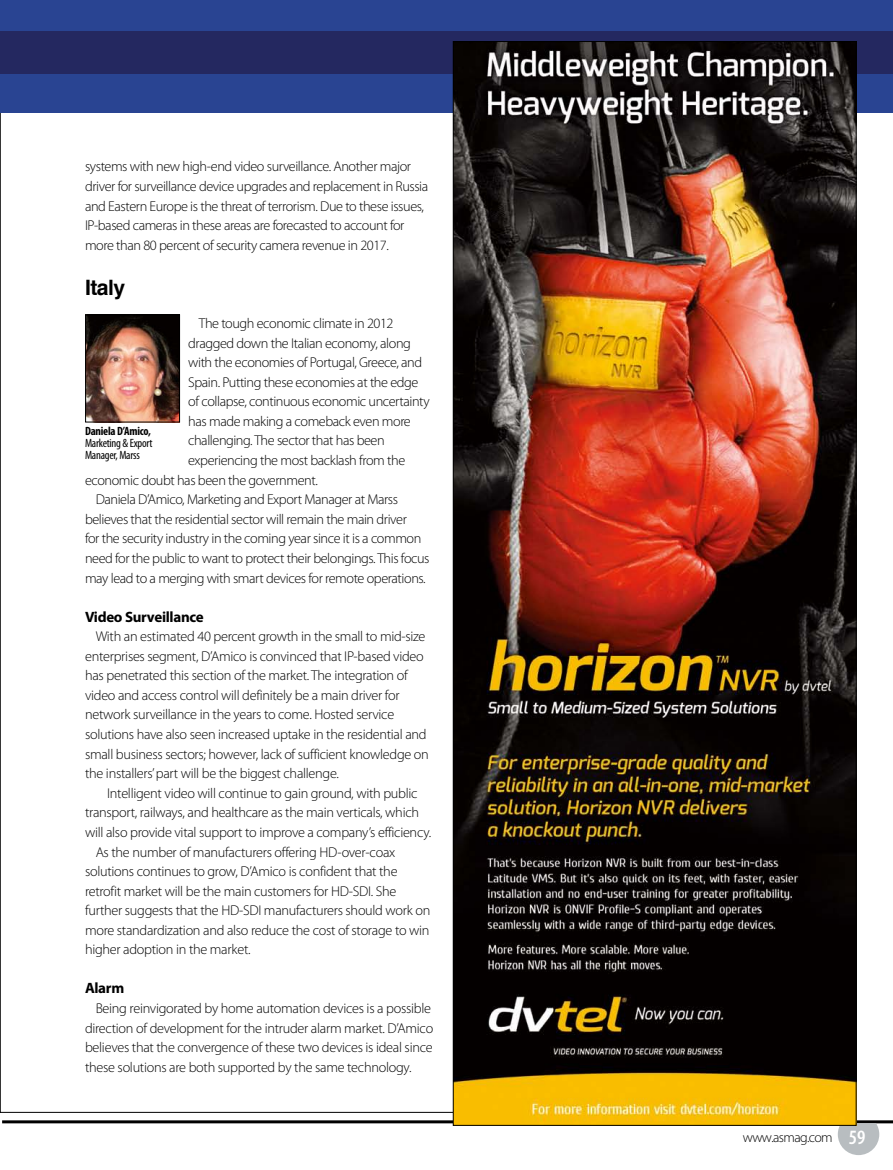
<style>
.page{position:relative;width:893px;height:1170px;background:#fff}
.page>*{position:absolute;margin:0;border:0;box-sizing:border-box;transform-origin:0 0}
.t1{font:700 21.15px "Helvetica";letter-spacing:-.025em;color:#000}
.t2{font:700 15px "Myriad Pro";letter-spacing:-.02em;color:#000}
.t3{font:300 14.25px/19.5px "Myriad Pro";letter-spacing:-.02em;color:#000}
.t4{font:300 13.95px "Myriad Pro";letter-spacing:-.045em;color:#000}
.t5{font:condensed 12px/12px "Myriad Pro";letter-spacing:-.02em;color:#000}
.s1{font-weight:700}
.s2{font-weight:600;font-stretch:condensed;font-size:19.8px}
.s3{font-weight:600;font-stretch:condensed;font-size:20.4px;color:#fff}
</style>
<div class="page">
<hr style="left:2px;top:1120px;width:891px;height:3px;background:#000">
<div style="left:0;top:0;width:893px;height:112px;background:#294492"></div>
<div style="left:0;top:32px;width:893px;height:42px;background:#242860"></div>
<img style="left:455px;top:43px;width:399px;height:1080px">
<svg style="left:838px;top:1123px;width:41px;height:31px"></svg>
<img style="left:87px;top:317px;width:91px;height:103px">
<div style="left:85px;top:315px;width:95px;height:107px;border:1px solid #000"></div>
<svg style="left:0;top:31px;width:1px;height:1081px"></svg>
<p class="t3" style="left:85px;top:157px;width:345px">systems with new high-end video surveillance. Another major driver for surveillance device upgrades and replacement in Russia and Eastern Europe is the threat of terrorism. Due to these issues, IP-based cameras in these areas are forecasted to account for more than 80 percent of security camera revenue in 2017.</p>
<p class="t1" style="left:85px;top:270px;width:42px">Italy</p>
<p class="t3" style="left:199px;top:313px;width:196px">The tough economic climate in 2012</p>
<p class="t3" style="left:188px;top:333px;width:224px">dragged down the Italian economy, along</p>
<p class="t3" style="left:188px;top:352px;width:235px">with the economies of Portugal, Greece, and</p>
<p class="t3" style="left:188px;top:372px;width:232px">Spain. Putting these economies at the edge</p>
<p class="t3" style="left:188px;top:391px;width:243px">of collapse, continuous economic uncertainty</p>
<p class="t3" style="left:188px;top:411px;width:224px">has made making a comeback even more</p>
<p class="t3" style="left:188px;top:431px;width:198px">challenging. The sector that has been</p>
<p class="t3" style="left:188px;top:450px;width:219px">experiencing the most backlash from the</p>
<p class="t3" style="left:85px;top:470px;width:234px">economic doubt has been the government.</p>
<p class="t3" style="left:96px;top:489px;width:304px">Daniela D’Amico, Marketing and Export Manager at Marss</p>
<p class="t3" style="left:85px;top:509px;width:323px">believes that the residential sector will remain the main driver</p>
<p class="t3" style="left:85px;top:528px;width:338px">for the security industry in the coming year since it is a common</p>
<p class="t3" style="left:85px;top:548px;width:346px">need for the public to want to protect their belongings. This focus</p>
<p class="t3" style="left:85px;top:568px;width:342px">may lead to a merging with smart devices for remote operations.</p>
<p class="t2" style="left:85px;top:606px;width:120px">Video Surveillance</p>
<p class="t3" style="left:96px;top:626px;width:331px">With an estimated 40 percent growth in the small to mid-size</p>
<p class="t3" style="left:85px;top:646px;width:340px">enterprises segment, D’Amico is convinced that IP-based video</p>
<p class="t3" style="left:85px;top:665px;width:324px">has penetrated this section of the market. The integration of</p>
<p class="t3" style="left:85px;top:685px;width:316px">video and access control will definitely be a main driver for</p>
<p class="t3" style="left:85px;top:704px;width:311px">network surveillance in the years to come. Hosted service</p>
<p class="t3" style="left:85px;top:724px;width:343px">solutions have also seen increased uptake in the residential and</p>
<p class="t3" style="left:85px;top:744px;width:345px">small business sectors; however, lack of sufficient knowledge on</p>
<p class="t3" style="left:85px;top:763px;width:256px">the installers’ part will be the biggest challenge.</p>
<p class="t3" style="left:107px;top:783px;width:312px">Intelligent video will continue to gain ground, with public</p>
<p class="t3" style="left:85px;top:802px;width:336px">transport, railways, and healthcare as the main verticals, which</p>
<p class="t3" style="left:85px;top:822px;width:348px">will also provide vital support to improve a company’s efficiency.</p>
<p class="t3" style="left:96px;top:841px;width:301px">As the number of manufacturers offering HD-over-coax</p>
<p class="t3" style="left:85px;top:861px;width:314px">solutions continues to grow, D’Amico is confident that the</p>
<p class="t3" style="left:85px;top:880px;width:313px">retrofit market will be the main customers for HD-SDI. She</p>
<p class="t3" style="left:85px;top:900px;width:347px">further suggests that the HD-SDI manufacturers should work on</p>
<p class="t3" style="left:85px;top:920px;width:346px">more standardization and also reduce the cost of storage to win</p>
<p class="t3" style="left:85px;top:939px;width:167px">higher adoption in the market.</p>
<p class="t2" style="left:85px;top:978px;width:41px">Alarm</p>
<p class="t3" style="left:85px;top:998px;width:350px;text-indent:11px">Being reinvigorated by home automation devices is a possible direction of development for the intruder alarm market. D’Amico believes that the convergence of these two devices is ideal since these solutions are both supported by the same technology.</p>
<p class="t5" style="left:85px;top:424px;width:69px"><span class="s1">Daniela D’Amico,<br></span>Marketing &amp; Export<br>Manager, Marss</p>
<p class="t4" style="left:743px;top:1128px;width:124px">www.asmag.com <span class="s2">22</span><span class="s3">59</span></p>
</div>
